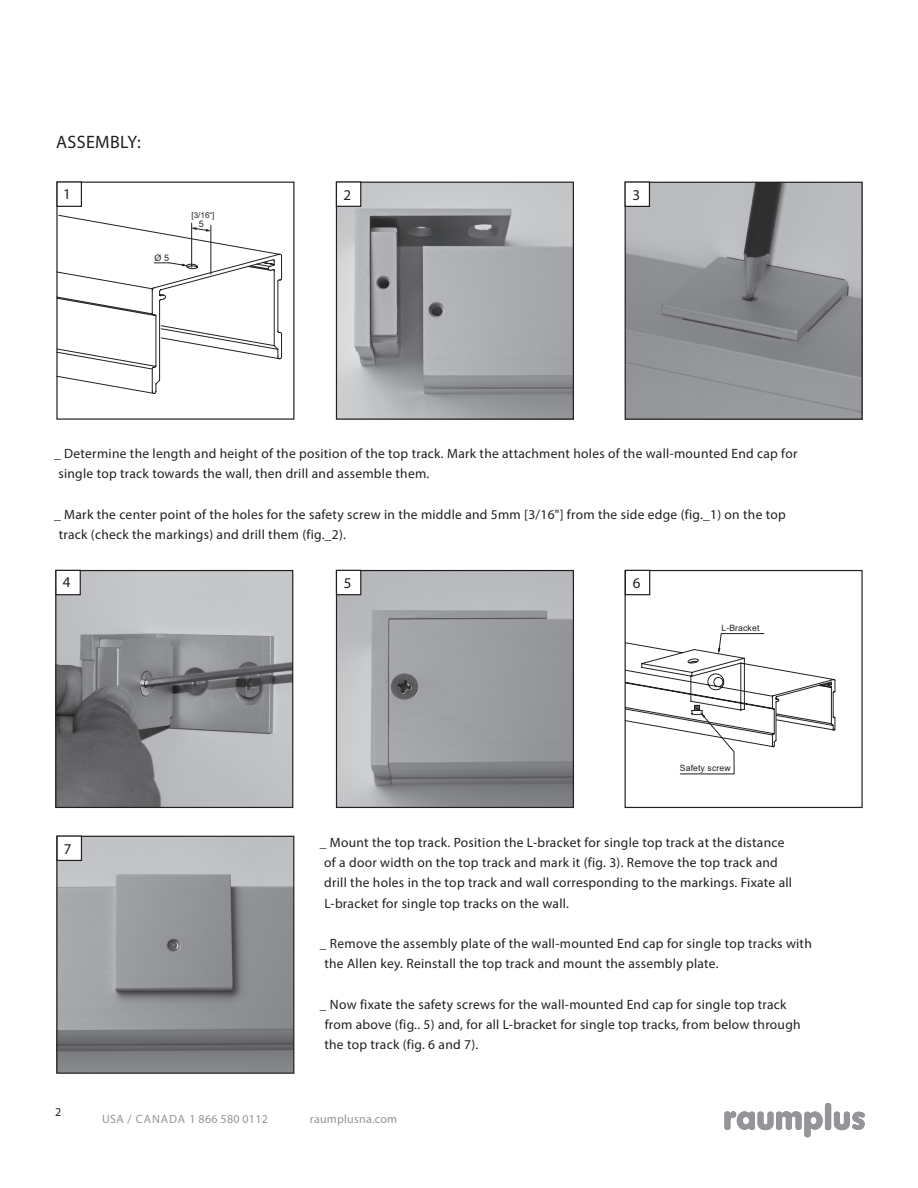
<style>
.page{position:relative;width:918px;height:1188px;background:#fff}
.page>*{position:absolute;margin:0;border:0;box-sizing:border-box;transform-origin:0 0}
.t1{font:18px "Myriad Pro";letter-spacing:.02em;color:#231f20}
.t2{font:15px "Myriad Pro";color:#231f20}
.t3{font:13.5px/20.2px "Myriad Pro";letter-spacing:.02em;color:#231f20}
.t4{font:12px "Myriad Pro";letter-spacing:.02em;color:#939598}
.t5{font:12px "Myriad Pro";color:#231f20}
.t6{font:9px "Arial";color:#231f20}
.t7{font:8.7px "Arial";letter-spacing:.01em;color:#231f20}
.t8{font:8.1px "Arial";color:#231f20}
</style>
<div class="page">
<img style="left:57px;top:572px;width:234px;height:234px">
<div style="left:55px;top:570px;width:238px;height:238px;border:1px solid #231f20"></div>
<img style="left:338px;top:572px;width:234px;height:234px">
<div style="left:336px;top:570px;width:238px;height:238px;border:1px solid #231f20"></div>
<svg style="left:627px;top:572px;width:209px;height:203px"></svg>
<div style="left:625px;top:570px;width:238px;height:238px;border:1px solid #231f20"></div>
<img style="left:58px;top:838px;width:234px;height:234px">
<div style="left:56px;top:836px;width:238px;height:238px;border:1px solid #231f20"></div>
<svg style="left:724px;top:1103px;width:141px;height:34px"></svg>
<div style="left:56px;top:570px;width:24px;height:25px;background:#fff"></div>
<div style="left:55px;top:570px;width:26px;height:25px;border:1px solid #231f20"></div>
<div style="left:336px;top:570px;width:25px;height:25px;background:#fff"></div>
<div style="left:336px;top:570px;width:25px;height:25px;border:1px solid #231f20"></div>
<div style="left:625px;top:570px;width:25px;height:25px;background:#fff"></div>
<div style="left:625px;top:570px;width:25px;height:25px;border:1px solid #231f20"></div>
<svg style="left:58px;top:214px;width:94px;height:180px"></svg>
<svg style="left:152px;top:222px;width:131px;height:172px"></svg>
<img style="left:338px;top:184px;width:234px;height:234px">
<div style="left:336px;top:182px;width:238px;height:238px;border:1px solid #231f20"></div>
<div style="left:57px;top:181px;width:25px;height:26px;border:1px solid #231f20"></div>
<div style="left:336px;top:182px;width:25px;height:24px;background:#fff"></div>
<div style="left:336px;top:181px;width:25px;height:26px;border:1px solid #231f20"></div>
<img style="left:627px;top:184px;width:234px;height:234px">
<div style="left:625px;top:182px;width:238px;height:238px;border:1px solid #231f20"></div>
<div style="left:625px;top:182px;width:24px;height:24px;background:#fff"></div>
<div style="left:625px;top:181px;width:25px;height:26px;border:1px solid #231f20"></div>
<div style="left:57px;top:836px;width:24px;height:24px;background:#fff"></div>
<div style="left:57px;top:836px;width:25px;height:25px;border:1px solid #231f20"></div>
<p class="t1" style="left:56px;top:131px;width:86px">ASSEMBLY:</p>
<p class="t2" style="left:63px;top:185px;width:9px">1</p>
<p class="t2" style="left:343px;top:185px;width:9px">2</p>
<p class="t6" style="left:154px;top:252px;width:16px">Ø 5</p>
<p class="t8" style="left:192px;top:210px;width:24px">[3/16“]</p>
<p class="t6" style="left:199px;top:218px;width:7px">5</p>
<p class="t2" style="left:633px;top:186px;width:9px">3</p>
<p class="t3" style="left:58px;top:443px;width:740px;text-indent:-4px">_ Determine the length and height of the position of the top track. Mark the attachment holes of the wall-mounted End cap for single top track towards the wall, then drill and assemble them.</p>
<p class="t3" style="left:59px;top:504px;width:729px;text-indent:-5px">_ Mark the center point of the holes for the safety screw in the middle and 5mm [3/16"] from the side edge (fig._1) on the top track (check the markings) and drill them (fig._2).</p>
<p class="t2" style="left:63px;top:573px;width:9px">4</p>
<p class="t2" style="left:344px;top:574px;width:9px">5</p>
<p class="t2" style="left:633px;top:574px;width:9px">6</p>
<p class="t7" style="left:722px;top:622px;width:39px">L-Bracket</p>
<p class="t7" style="left:680px;top:762px;width:52px">Safety screw</p>
<p class="t2" style="left:64px;top:840px;width:9px">7</p>
<p class="t5" style="left:55px;top:1105px;width:8px">2</p>
<p class="t3" style="left:324px;top:832px;width:469px;text-indent:-4px">_ Mount the top track. Position the L-bracket for single top track at the distance of a door width on the top track and mark it (fig. 3). Remove the top track and drill the holes in the top track and wall corresponding to the markings. Fixate all L-bracket for single top tracks on the wall.</p>
<p class="t3" style="left:324px;top:933px;width:489px;text-indent:-5px">_ Remove the assembly plate of the wall-mounted End cap for single top tracks with the Allen key. Reinstall the top track and mount the assembly plate.</p>
<p class="t3" style="left:324px;top:994px;width:478px;text-indent:-5px">_ Now fixate the safety screws for the wall-mounted End cap for single top track from above (fig.. 5) and, for all L-bracket for single top tracks, from below through the top track (fig. 6 and 7).</p>
<p class="t4" style="left:102px;top:1111px;width:167px">USA / CANADA 1 866 580 0112</p>
<p class="t4" style="left:310px;top:1111px;width:89px">raumplusna.com</p>
</div>
